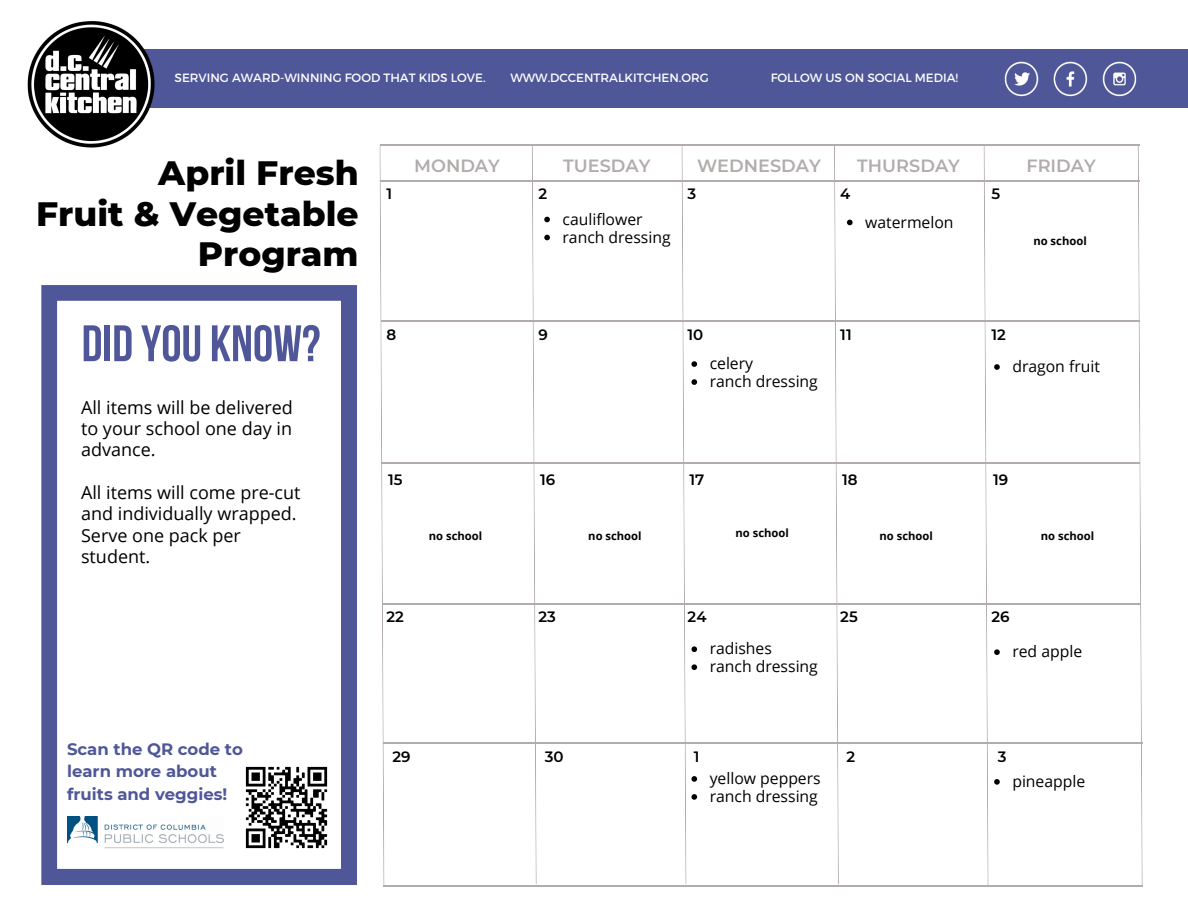
<style>
.page{position:relative;width:1188px;height:918px;background:#fff}
.page>*{position:absolute;margin:0;border:0;box-sizing:border-box;transform-origin:0 0}
.t1{font:700 51.15px "Bebas Neue";color:#4f5799}
.t2{font:800 34.5px/40.5px "Montserrat";color:#000;text-align:right}
.t3{font:18px/21.3px "Open Sans";color:#000;text-align:justify}
.t4{font:600 17.7px "Montserrat";color:#b2acac}
.t5{font:700 16.5px/22.5px "Montserrat";color:#4f5799}
.t6{font:15.75px "Open Sans";color:#000}
.t7{font:600 15px "Montserrat";color:#000}
.t8{font:12px "Montserrat";color:#fff}
.t9{font:700 11.25px "Open Sans";color:#000}
</style>
<div class="page">
<div style="left:81px;top:49px;width:1107px;height:58px;background:#4f5799"></div>
<img style="left:27px;top:21px;width:131px;height:127px">
<hr style="left:380px;top:144px;width:759px;height:1px;background:#b2acac">
<hr style="left:380px;top:180px;width:759px;height:1px;background:#b2acac">
<hr style="left:381px;top:320px;width:759px;height:1px;background:#b2acac">
<hr style="left:381px;top:462px;width:759px;height:1px;background:#b2acac">
<hr style="left:382px;top:603px;width:758px;height:1px;background:#b2acac">
<hr style="left:383px;top:743px;width:759px;height:1px;background:#b2acac">
<hr style="left:383px;top:885px;width:759px;height:1px;background:#b2acac">
<svg style="left:532px;top:145px;width:5px;height:740px"></svg>
<svg style="left:834px;top:145px;width:5px;height:740px"></svg>
<svg style="left:1138px;top:144px;width:5px;height:742px"></svg>
<svg style="left:379px;top:145px;width:5px;height:740px"></svg>
<img style="left:1004px;top:61px;width:133px;height:36px">
<svg style="left:41px;top:285px;width:316px;height:599px"></svg>
<img style="left:235px;top:756px;width:103px;height:103px">
<img style="left:67px;top:816px;width:156px;height:33px">
<svg style="left:544px;top:217px;width:6px;height:5px"></svg>
<svg style="left:544px;top:235px;width:6px;height:5px"></svg>
<svg style="left:847px;top:220px;width:6px;height:5px"></svg>
<svg style="left:681px;top:145px;width:16px;height:739px"></svg>
<svg style="left:984px;top:145px;width:16px;height:740px"></svg>
<h3 class="t8" style="left:175px;top:70px;width:313px">SERVING AWARD-WINNING FOOD THAT KIDS LOVE.</h3>
<h3 class="t8" style="left:510px;top:70px;width:200px">WWW.DCCENTRALKITCHEN.ORG</h3>
<h3 class="t8" style="left:771px;top:70px;width:189px">FOLLOW US ON SOCIAL MEDIA!</h3>
<p class="t2" style="left:36px;top:153px;width:324px">April Fresh<br>Fruit &amp; Vegetable<br>Program</p>
<p class="t1" style="left:82px;top:323px;width:240px">DID YOU KNOW?</p>
<p class="t3" style="left:81px;top:396px;width:213px">All items will be delivered to your school one day in advance.</p>
<p class="t3" style="left:81px;top:481px;width:221px;text-align:left">All items will come pre-cut and individually wrapped.<br>Serve one pack per student.</p>
<h3 class="t5" style="left:67px;top:738px;width:177px">Scan the QR code to learn more about fruits and veggies!</h3>
<h3 class="t4" style="left:414px;top:154px;width:87px">MONDAY</h3>
<h3 class="t4" style="left:563px;top:154px;width:89px">TUESDAY</h3>
<h3 class="t4" style="left:697px;top:154px;width:125px">WEDNESDAY</h3>
<p class="t4" style="left:857px;top:154px;width:104px">THURSDAY</p>
<p class="t4" style="left:1026px;top:154px;width:71px">FRIDAY</p>
<p class="t7" style="left:386px;top:185px;width:7px">1</p>
<p class="t7" style="left:539px;top:185px;width:10px">2</p>
<p class="t7" style="left:688px;top:185px;width:10px">3</p>
<p class="t7" style="left:840px;top:185px;width:12px">4</p>
<p class="t7" style="left:992px;top:185px;width:10px">5</p>
<p class="t6" style="left:563px;top:208px;width:82px">cauliflower</p>
<p class="t6" style="left:563px;top:226px;width:110px">ranch dressing</p>
<p class="t6" style="left:865px;top:211px;width:90px">watermelon</p>
<p class="t9" style="left:1033px;top:233px;width:55px">no school</p>
<p class="t7" style="left:386px;top:326px;width:11px">8</p>
<p class="t7" style="left:539px;top:326px;width:11px">9</p>
<p class="t7" style="left:688px;top:326px;width:17px">10</p>
<p class="t7" style="left:840px;top:326px;width:13px">11</p>
<p class="t7" style="left:992px;top:326px;width:16px">12</p>
<p class="t6" style="left:710px;top:352px;width:45px">celery</p>
<p class="t6" style="left:710px;top:370px;width:110px">ranch dressing</p>
<p class="t6" style="left:1012px;top:355px;width:89px">dragon fruit</p>
<p class="t7" style="left:388px;top:470px;width:16px">15</p>
<p class="t7" style="left:540px;top:470px;width:17px">16</p>
<p class="t7" style="left:689px;top:470px;width:16px">17</p>
<p class="t7" style="left:842px;top:470px;width:17px">18</p>
<p class="t7" style="left:993px;top:470px;width:17px">19</p>
<p class="t9" style="left:429px;top:528px;width:55px">no school</p>
<p class="t9" style="left:588px;top:528px;width:55px">no school</p>
<p class="t9" style="left:735px;top:525px;width:55px">no school</p>
<p class="t9" style="left:880px;top:528px;width:55px">no school</p>
<p class="t9" style="left:1041px;top:528px;width:55px">no school</p>
<p class="t7" style="left:386px;top:608px;width:19px">22</p>
<p class="t7" style="left:539px;top:608px;width:19px">23</p>
<p class="t7" style="left:688px;top:608px;width:20px">24</p>
<p class="t7" style="left:840px;top:608px;width:19px">25</p>
<p class="t7" style="left:992px;top:608px;width:20px">26</p>
<p class="t6" style="left:710px;top:637px;width:64px">radishes</p>
<p class="t6" style="left:710px;top:655px;width:110px">ranch dressing</p>
<p class="t6" style="left:1012px;top:640px;width:71px">red apple</p>
<h1 class="t7" style="left:393px;top:747px;width:20px">29</h1>
<h5 class="t7" style="left:545px;top:747px;width:20px">30</h5>
<h5 class="t7" style="left:694px;top:747px;width:7px">1</h5>
<h4 class="t7" style="left:847px;top:747px;width:10px">2</h4>
<p class="t7" style="left:998px;top:747px;width:10px">3</p>
<p class="t6" style="left:710px;top:767px;width:113px">yellow peppers</p>
<p class="t6" style="left:710px;top:785px;width:110px">ranch dressing</p>
<p class="t6" style="left:1012px;top:770px;width:74px">pineapple</p>
</div>
